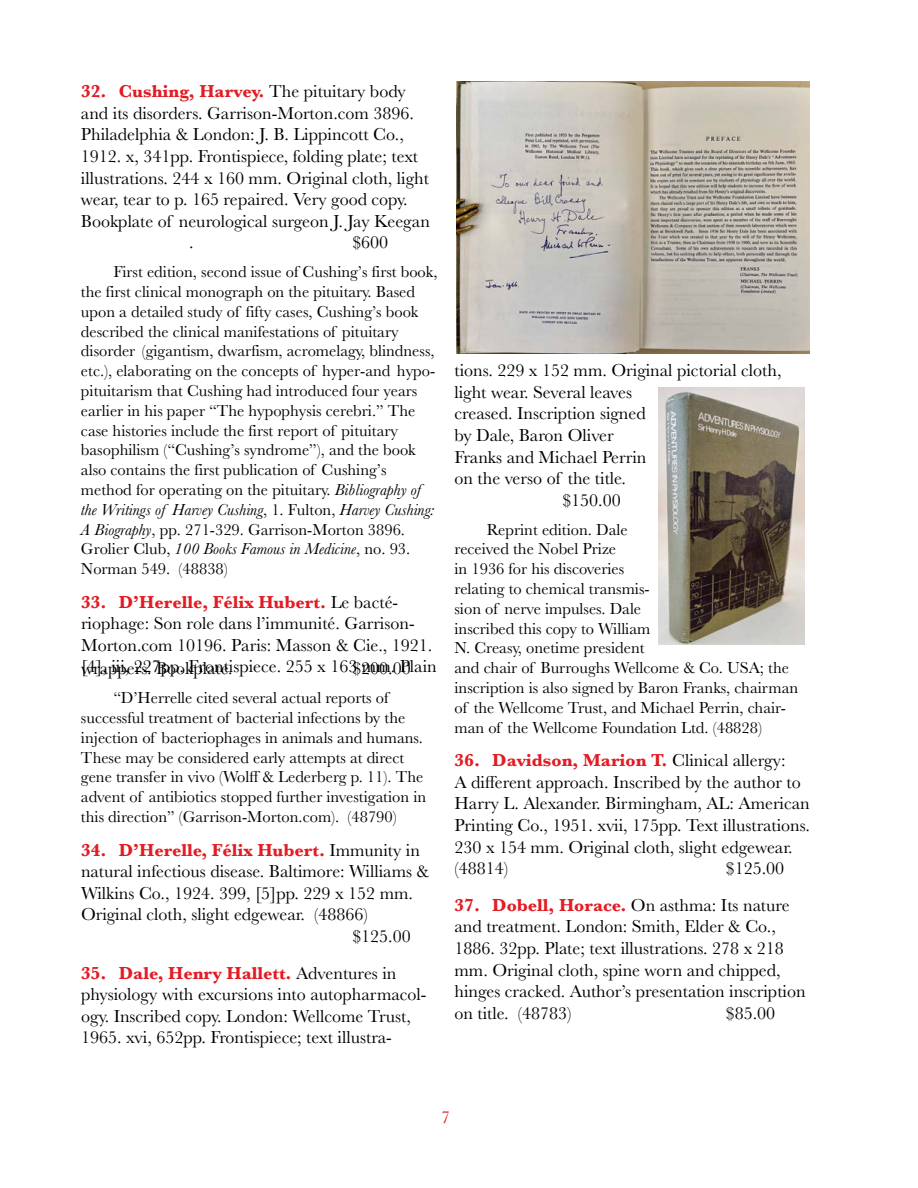
<style>
.page{position:relative;width:918px;height:1188px;background:#fff}
.page>*{position:absolute;margin:0;border:0;box-sizing:border-box;transform-origin:0 0}
.t1{font:18px/21.6px "Baskerville";color:#000}
.t2{font:700 18px "Baskerville";color:#e31b23}
.t3{font:18px "Baskerville";color:#e31b23}
.t4{font:16.5px/19.8px "Baskerville";color:#000}
.s1{font-weight:400;color:#000}
.s2{font-style:italic}
.s3{font-weight:700;color:#e31b23}
</style>
<div class="page">
<img style="left:456px;top:81px;width:354px;height:273px">
<img style="left:659px;top:387px;width:145px;height:258px">
<p class="t2" style="left:81px;top:79px;width:326px">32. Cushing, Harvey. <span class="s1">The pituitary body</span></p>
<p class="t1" style="left:81px;top:102px;width:335px">and its disorders. Garrison-Morton.com 3896.</p>
<p class="t1" style="left:81px;top:124px;width:324px">Philadelphia &amp; London: J. B. Lippincott Co.,</p>
<p class="t1" style="left:81px;top:146px;width:339px">1912. x, 341pp. Frontispiece, folding plate; text</p>
<p class="t1" style="left:81px;top:167px;width:350px">illustrations. 244 x 160 mm. Original cloth, light</p>
<p class="t1" style="left:81px;top:189px;width:328px">wear, tear to p. 165 repaired. Very good copy.</p>
<p class="t1" style="left:81px;top:210px;width:350px">Bookplate of neurological surgeon J. Jay Keegan</p>
<p class="t1" style="left:189px;top:232px;width:6px">.</p>
<p class="t1" style="left:352px;top:232px;width:37px">$600</p>
<p class="t4" style="left:81px;top:262px;width:358px;text-indent:32px">First edition, second issue of Cushing’s first book, the first clinical monograph on the pituitary. Based upon a detailed study of fifty cases, Cushing’s book described the clinical manifestations of pituitary disorder (gigantism, dwarfism, acromelagy, blindness, etc.), elaborating on the concepts of hyper-and hypo&shy;pituitarism that Cushing had introduced four years earlier in his paper “The hypophysis cerebri.” The case histories include the first report of pituitary basophilism (“Cushing’s syndrome”), and the book also contains the first publication of Cushing’s method for operating on the pituitary. <span class="s2">Bibliography of the Writings of Harvey Cushing</span>, 1. Fulton, <span class="s2">Harvey Cushing:<br>A Biography</span>, pp. 271-329. Garrison-Morton 3896.<br>Grolier Club, <span class="s2">100 Books Famous in Medicine</span>, no. 93.<br>Norman 549. (48838)</p>
<p class="t1" style="left:81px;top:591px;width:357px"><span class="s3">33. D’Herelle, Félix Hubert.</span> Le bacté&shy;riophage: Son role dans l’immunité. Garrison-Morton.com 10196. Paris: Masson &amp; Cie., 1921. [4], iii, 227pp. Frontispiece. 255 x 163 mm. Plain</p>
<p class="t1" style="left:81px;top:658px;width:153px">wrappers. Bookplate.</p>
<p class="t1" style="left:352px;top:658px;width:60px">$200.00</p>
<p class="t4" style="left:81px;top:688px;width:347px;text-indent:32px">“D’Herrelle cited several actual reports of successful treatment of bacterial infections by the injection of bacteriophages in animals and humans.<br>These may be considered early attempts at direct gene transfer in vivo (Wolff &amp; Lederberg p. 11). The advent of antibiotics stopped further investigation in this direction” (Garrison-Morton.com). (48790)</p>
<p class="t2" style="left:81px;top:837px;width:340px">34. D’Herelle, Félix Hubert. <span class="s1">Immunity in</span></p>
<p class="t1" style="left:81px;top:861px;width:350px">natural infectious disease. Baltimore: Williams &amp;</p>
<p class="t1" style="left:81px;top:882px;width:334px">Wilkins Co., 1924. 399, [5]pp. 229 x 152 mm.</p>
<p class="t1" style="left:81px;top:904px;width:288px">Original cloth, slight edgewear. (48866)</p>
<p class="t1" style="left:352px;top:926px;width:60px">$125.00</p>
<p class="t1" style="left:81px;top:962px;width:347px"><span class="s3">35. Dale, Henry Hallett.</span> Adventures in physiology with excursions into autopharmacol&shy;ogy. Inscribed copy. London: Wellcome Trust, 1965. xvi, 652pp. Frontispiece; text illustra-</p>
<p class="t1" style="left:454px;top:360px;width:329px">tions. 229 x 152 mm. Original pictorial cloth,</p>
<p class="t1" style="left:454px;top:381px;width:179px">light wear. Several leaves</p>
<p class="t1" style="left:454px;top:403px;width:193px">creased. Inscription signed</p>
<p class="t1" style="left:454px;top:425px;width:161px">by Dale, Baron Oliver</p>
<p class="t1" style="left:454px;top:446px;width:194px">Franks and Michael Perrin</p>
<p class="t1" style="left:454px;top:468px;width:173px">on the verso of the title.</p>
<p class="t1" style="left:562px;top:489px;width:60px">$150.00</p>
<p class="t4" style="left:454px;top:520px;width:345px;text-indent:32px">Reprint edition. Dale<br>received the Nobel Prize<br>in 1936 for his discoveries<br>relating to chemical transmis-<br>sion of nerve impulses. Dale<br>inscribed this copy to William<br>N. Creasy, onetime president<br>and chair of Burroughs Wellcome &amp; Co. USA; the inscription is also signed by Baron Franks, chairman of the Wellcome Trust, and Michael Perrin, chair&shy;man of the Wellcome Foundation Ltd. (48828)</p>
<p class="t1" style="left:454px;top:750px;width:357px"><span class="s3">36. Davidson, Marion T.</span> Clinical allergy:<br>A different approach. Inscribed by the author to Harry L. Alexander. Birmingham, AL: American Printing Co., 1951. xvii, 175pp. Text illustrations.<br>230 x 154 mm. Original cloth, slight edgewear. (48814)</p>
<p class="t1" style="left:726px;top:858px;width:60px">$125.00</p>
<p class="t1" style="left:454px;top:894px;width:353px"><span class="s3">37. Dobell, Horace.</span> On asthma: Its nature and treatment. London: Smith, Elder &amp; Co., 1886. 32pp. Plate; text illustrations. 278 x 218 mm. Original cloth, spine worn and chipped, hinges cracked. Author’s presentation inscription on title. (48783)</p>
<p class="t1" style="left:726px;top:1002px;width:51px">$85.00</p>
<p class="t3" style="left:441px;top:1106px;width:10px">7</p>
</div>
